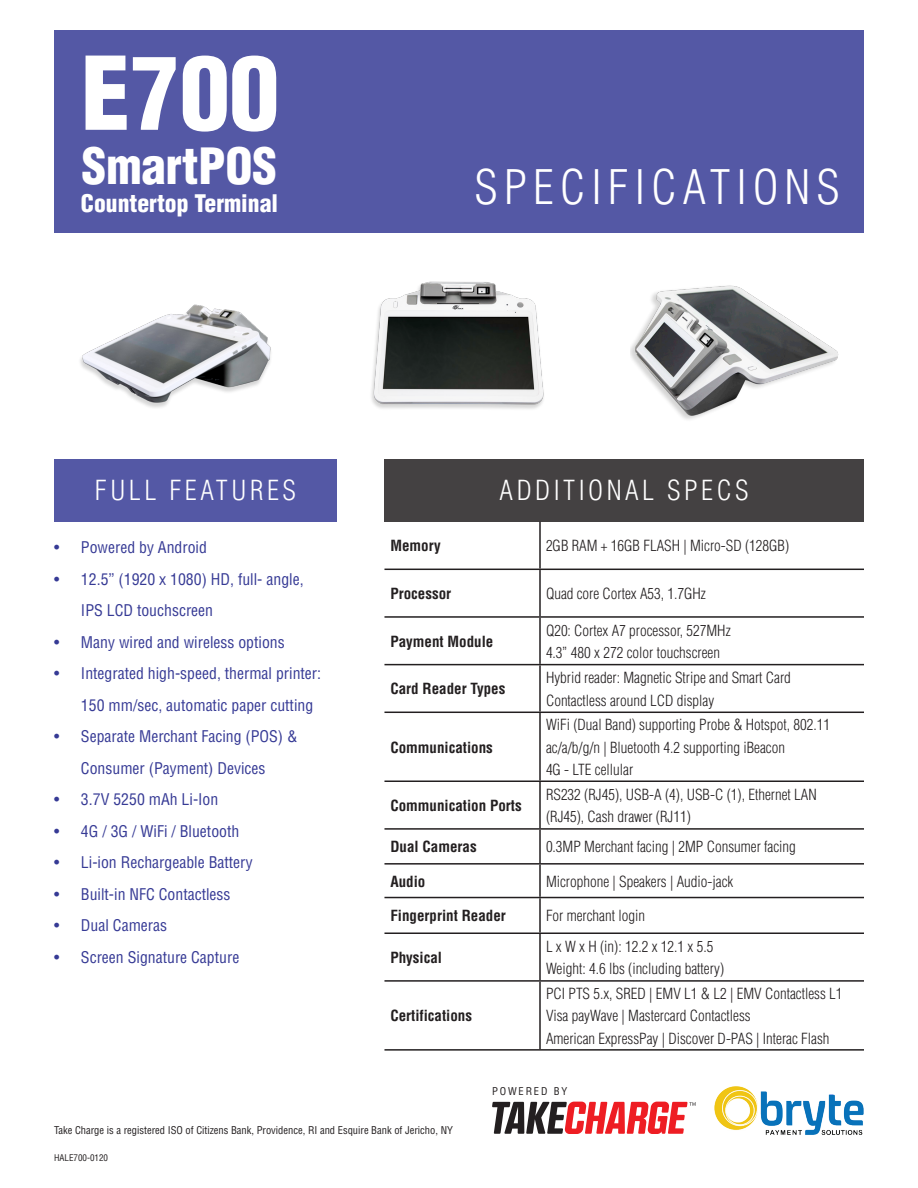
<style>
.page{position:relative;width:918px;height:1188px;background:#fff}
.page>*{position:absolute;margin:0;border:0;box-sizing:border-box;transform-origin:0 0}
.t1{font:900 condensed 99px "Helvetica";color:#fff}
.t2{font:900 condensed 48.75px "Helvetica";color:#fff}
.t3{font:300 condensed 46.5px "Helvetica";letter-spacing:.13em;color:#fff}
.t4{font:300 condensed 27px "Helvetica";letter-spacing:.13em;color:#fff}
.t5{font:900 condensed 23.7px "Helvetica";color:#fff}
.t6{font:condensed 15.75px/31.5px "Helvetica";color:#363a95}
.t7{font:300 condensed 15px/22.5px "Helvetica";color:#231f20}
.t8{font:700 condensed 15px "Helvetica";color:#231f20}
.t9{font:condensed 10.5px "Helvetica";color:#231f20}
.t10{font:condensed 10.5px "Helvetica";letter-spacing:.175em;color:#231f20}
.t11{font:condensed 9px "Helvetica";color:#231f20}
</style>
<div class="page">
<div style="left:54px;top:30px;width:810px;height:203px;background:#5458a5"></div>
<div style="left:54px;top:459px;width:283px;height:63px;background:#5458a5"></div>
<div style="left:384px;top:459px;width:480px;height:63px;background:#444142"></div>
<hr style="left:539px;top:522px;width:2px;height:47px;background:#231f20">
<hr style="left:384px;top:569px;width:156px;height:1px;background:#231f20">
<hr style="left:540px;top:569px;width:324px;height:1px;background:#231f20">
<hr style="left:539px;top:570px;width:2px;height:46px;background:#231f20">
<hr style="left:384px;top:616px;width:156px;height:2px;background:#231f20">
<hr style="left:540px;top:616px;width:324px;height:2px;background:#231f20">
<hr style="left:539px;top:618px;width:2px;height:46px;background:#231f20">
<hr style="left:384px;top:664px;width:156px;height:1px;background:#231f20">
<hr style="left:540px;top:664px;width:324px;height:1px;background:#231f20">
<hr style="left:539px;top:665px;width:2px;height:47px;background:#231f20">
<hr style="left:384px;top:712px;width:156px;height:1px;background:#231f20">
<hr style="left:540px;top:712px;width:324px;height:1px;background:#231f20">
<hr style="left:539px;top:713px;width:2px;height:67px;background:#231f20">
<hr style="left:384px;top:780px;width:156px;height:2px;background:#231f20">
<hr style="left:540px;top:780px;width:324px;height:2px;background:#231f20">
<hr style="left:539px;top:782px;width:2px;height:46px;background:#231f20">
<hr style="left:384px;top:828px;width:156px;height:2px;background:#231f20">
<hr style="left:540px;top:828px;width:324px;height:2px;background:#231f20">
<hr style="left:539px;top:830px;width:2px;height:33px;background:#231f20">
<hr style="left:384px;top:863px;width:156px;height:2px;background:#231f20">
<hr style="left:540px;top:863px;width:324px;height:2px;background:#231f20">
<hr style="left:539px;top:865px;width:2px;height:32px;background:#231f20">
<hr style="left:384px;top:897px;width:156px;height:1px;background:#231f20">
<hr style="left:540px;top:897px;width:324px;height:1px;background:#231f20">
<hr style="left:539px;top:898px;width:2px;height:34px;background:#231f20">
<hr style="left:384px;top:932px;width:156px;height:2px;background:#231f20">
<hr style="left:540px;top:932px;width:324px;height:2px;background:#231f20">
<hr style="left:539px;top:934px;width:2px;height:46px;background:#231f20">
<hr style="left:384px;top:980px;width:156px;height:2px;background:#231f20">
<hr style="left:540px;top:980px;width:324px;height:2px;background:#231f20">
<hr style="left:539px;top:982px;width:2px;height:67px;background:#231f20">
<hr style="left:384px;top:1049px;width:156px;height:2px;background:#231f20">
<hr style="left:540px;top:1049px;width:324px;height:2px;background:#231f20">
<img style="left:80px;top:304px;width:191px;height:104px">
<img style="left:630px;top:285px;width:209px;height:135px">
<img style="left:371px;top:281px;width:173px;height:128px">
<img style="left:714px;top:1086px;width:150px;height:49px">
<svg style="left:492px;top:1102px;width:204px;height:32px"></svg>
<h1 class="t1" style="left:81px;top:31px;width:199px">E700</h1>
<h2 class="t2" style="left:82px;top:135px;width:197px">SmartPOS</h2>
<h3 class="t5" style="left:81px;top:188px;width:199px">Countertop Terminal</h3>
<h3 class="t3" style="left:474px;top:158px;width:367px">SPECIFICATIONS</h3>
<h3 class="t4" style="left:95px;top:474px;width:203px">FULL FEATURES</h3>
<p class="t6" style="left:54px;top:532px;width:154px">• Powered by Android</p>
<p class="t6" style="left:81px;top:563px;width:224px;text-indent:-27px">• 12.5” (1920 x 1080) HD, full- angle,<br>IPS LCD touchscreen</p>
<p class="t6" style="left:54px;top:626px;width:232px">• Many wired and wireless options</p>
<p class="t6" style="left:81px;top:658px;width:242px;text-indent:-27px">• Integrated high-speed, thermal printer:<br>150 mm/sec, automatic paper cutting</p>
<p class="t6" style="left:54px;top:721px;width:245px;text-align:center">• Separate Merchant Facing (POS) &amp;<br>Consumer (Payment) Devices</p>
<p class="t6" style="left:54px;top:784px;width:166px">• 3.7V 5250 mAh Li-Ion</p>
<p class="t6" style="left:54px;top:815px;width:187px">• 4G / 3G / WiFi / Bluetooth</p>
<p class="t6" style="left:54px;top:847px;width:200px">• Li-ion Rechargeable Battery</p>
<p class="t6" style="left:54px;top:878px;width:178px">• Built-in NFC Contactless</p>
<p class="t6" style="left:54px;top:910px;width:115px">• Dual Cameras</p>
<p class="t6" style="left:54px;top:941px;width:187px">• Screen Signature Capture</p>
<h3 class="t4" style="left:500px;top:474px;width:251px">ADDITIONAL SPECS</h3>
<p class="t8" style="left:390px;top:537px;width:52px">Memory</p>
<p class="t7" style="left:546px;top:535px;width:245px">2GB RAM + 16GB FLASH | Micro-SD (128GB)</p>
<p class="t8" style="left:390px;top:584px;width:62px">Processor</p>
<p class="t7" style="left:546px;top:582px;width:161px">Quad core Cortex A53, 1.7GHz</p>
<p class="t8" style="left:390px;top:632px;width:104px">Payment Module</p>
<p class="t7" style="left:546px;top:619px;width:186px">Q20: Cortex A7 processor, 527MHz<br>4.3” 480 x 272 color touchscreen</p>
<p class="t8" style="left:390px;top:680px;width:116px">Card Reader Types</p>
<p class="t7" style="left:546px;top:666px;width:246px">Hybrid reader: Magnetic Stripe and Smart Card<br>Contactless around LCD display</p>
<p class="t8" style="left:390px;top:738px;width:104px">Communications</p>
<p class="t7" style="left:546px;top:714px;width:286px">WiFi (Dual Band) supporting Probe &amp; Hotspot, 802.11 ac/a/b/g/n | Bluetooth 4.2 supporting iBeacon<br>4G - LTE cellular</p>
<p class="t8" style="left:390px;top:796px;width:133px">Communication Ports</p>
<p class="t7" style="left:546px;top:783px;width:272px">RS232 (RJ45), USB-A (4), USB-C (1), Ethernet LAN (RJ45), Cash drawer (RJ11)</p>
<p class="t8" style="left:390px;top:838px;width:88px">Dual Cameras</p>
<p class="t7" style="left:546px;top:836px;width:251px">0.3MP Merchant facing | 2MP Consumer facing</p>
<p class="t8" style="left:390px;top:872px;width:37px">Audio</p>
<p class="t7" style="left:546px;top:870px;width:189px">Microphone | Speakers | Audio-jack</p>
<p class="t8" style="left:390px;top:907px;width:117px">Fingerprint Reader</p>
<p class="t7" style="left:546px;top:905px;width:101px">For merchant login</p>
<p class="t8" style="left:390px;top:948px;width:53px">Physical</p>
<p class="t7" style="left:546px;top:935px;width:180px">L x W x H (in): 12.2 x 12.1 x 5.5<br>Weight: 4.6 lbs (including battery)</p>
<p class="t8" style="left:390px;top:1007px;width:83px">Certifications</p>
<p class="t7" style="left:546px;top:982px;width:298px">PCI PTS 5.x, SRED | EMV L1 &amp; L2 | EMV Contactless L1<br>Visa payWave | Mastercard Contactless<br>American ExpressPay | Discover D-PAS | Interac Flash</p>
<p class="t10" style="left:492px;top:1085px;width:77px">POWERED BY</p>
<p class="t9" style="left:54px;top:1124px;width:400px">Take Charge is a registered ISO of Citizens Bank, Providence, RI and Esquire Bank of Jericho, NY</p>
<p class="t11" style="left:54px;top:1152px;width:55px">HALE700-0120</p>
</div>
